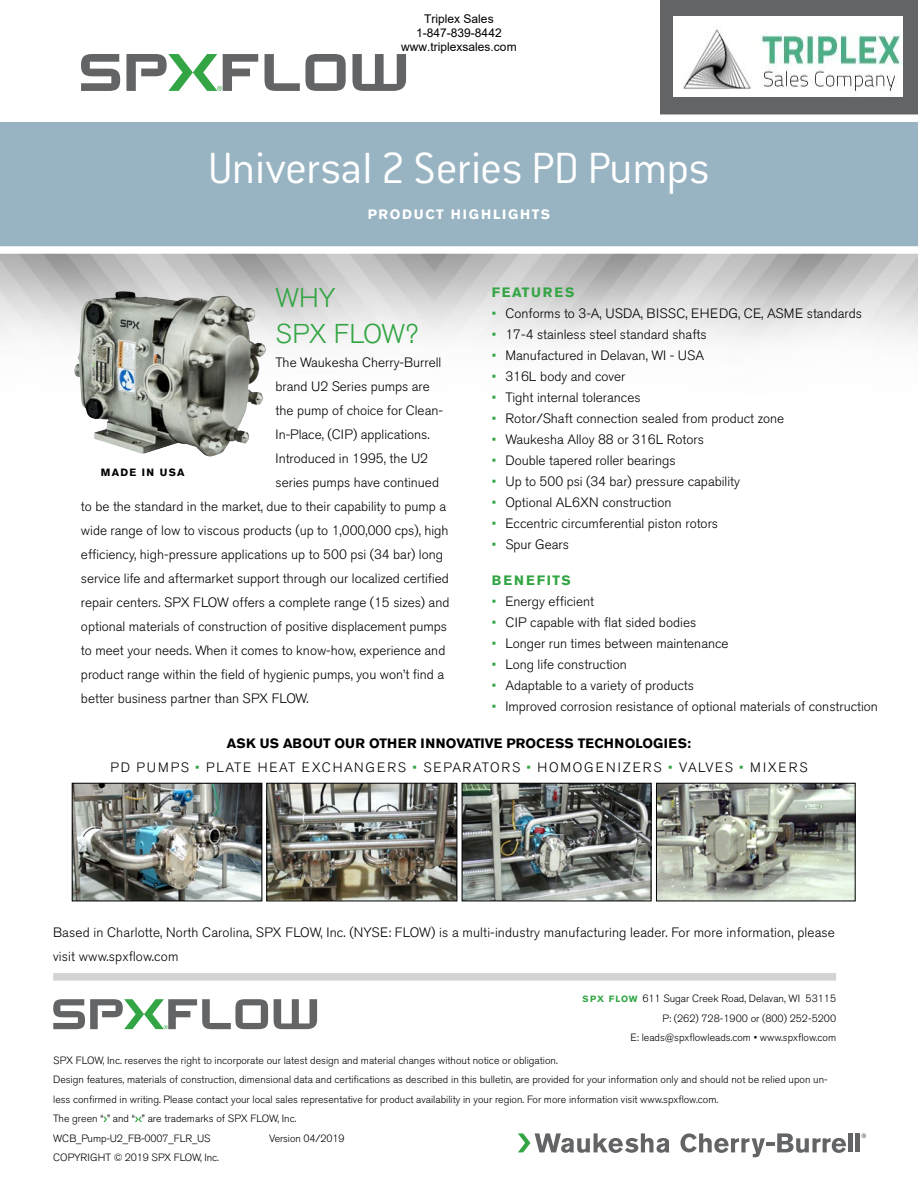
<style>
.page{position:relative;width:918px;height:1188px;background:#fff}
.page>*{position:absolute;margin:0;border:0;box-sizing:border-box;transform-origin:0 0}
.Front_Cover_Page_Hea{font:300 48px "Conduit ITC Std";letter-spacing:-.01em;color:#fff}
.Body_Copy_Headline{font:300 27px/36px "Akzidenz Grotesk BE";color:#33a544}
.Body_Copy__All{font:300 13.5px/24px "Akzidenz Grotesk BE";color:#000}
.Body_Copy__16pt_Lead{font:300 13.5px "Akzidenz Grotesk BE";color:#000}
.Body_Copy__16pt_Lead-2{font:300 13.5px "Akzidenz Grotesk BE";letter-spacing:.13em;color:#000}
.Body_Copy_Sub-Headli{font:700 13.5px "Akzidenz Grotesk BE";color:#000}
.Front_Cover_Page_Sub{font:700 13.5px "Akzidenz Grotesk BE";letter-spacing:.13em;color:#fff}
.Body_Copy_Headline-2{font:700 13.5px "Akzidenz Grotesk BE";letter-spacing:.11em;color:#33a544}
.Body_Copy_Headline-3{font:700 13.5px "Akzidenz Grotesk BE";letter-spacing:.15em;color:#33a544}
.t1{font:12px/14.4px "Arial";color:#000;text-align:center}
.Legal_Disclaimer{font:300 10.5px/19.5px "Akzidenz Grotesk BE";color:#000}
.Back_Cover_Contact_I{font:300 10.5px/19.5px "Akzidenz Grotesk BE";color:#000;text-align:right}
.Back_Cover_Sub-Headl{font:300 10.5px "Akzidenz Grotesk BE";color:#000}
.Captions__Left_Align{font:700 10.5px "Akzidenz Grotesk BE";letter-spacing:.12em;color:#000}
.s1{color:#33a544}
.s2{font-weight:700;font-size:9px;color:#33a544}
</style>
<div class="page">
<img style="left:0;top:254px;width:918px;height:89px">
<div style="left:0;top:117px;width:918px;height:132px;background:#98b4c2"></div>
<div style="left:0;top:246px;width:918px;height:8px;background:#fff"></div>
<div style="left:661px;top:0;width:257px;height:117px;background:#636466"></div>
<div style="left:0;top:114px;width:918px;height:8px;background:#fff"></div>
<img style="left:74px;top:785px;width:186px;height:114px">
<div style="left:72px;top:783px;width:190px;height:118px;border:1px solid #000"></div>
<img style="left:269px;top:785px;width:186px;height:114px">
<div style="left:267px;top:783px;width:190px;height:118px;border:1px solid #000"></div>
<img style="left:464px;top:785px;width:185px;height:114px">
<div style="left:462px;top:783px;width:189px;height:118px;border:1px solid #000"></div>
<img style="left:658px;top:785px;width:195px;height:114px">
<div style="left:656px;top:783px;width:199px;height:118px;border:1px solid #000"></div>
<svg style="left:518px;top:1133px;width:151px;height:20px"></svg>
<svg style="left:681px;top:1133px;width:165px;height:24px"></svg>
<div style="left:848px;top:1133px;width:5px;height:19px;background:#636466"></div>
<hr style="left:856px;top:1133px;width:4px;height:19px;background:#636466">
<svg style="left:861px;top:1133px;width:5px;height:5px"></svg>
<div style="left:53px;top:973px;width:783px;height:8px;background:#d1d3d4"></div>
<svg style="left:103px;top:1117px;width:4px;height:5px"></svg>
<svg style="left:135px;top:1117px;width:7px;height:5px"></svg>
<svg style="left:274px;top:999px;width:43px;height:30px"></svg>
<svg style="left:53px;top:999px;width:215px;height:30px"></svg>
<svg style="left:81px;top:54px;width:39px;height:37px"></svg>
<svg style="left:265px;top:54px;width:81px;height:37px"></svg>
<svg style="left:352px;top:54px;width:54px;height:37px"></svg>
<svg style="left:126px;top:54px;width:132px;height:37px"></svg>
<img style="left:74px;top:292px;width:193px;height:165px">
<img style="left:673px;top:16px;width:230px;height:80px">
<p class="t1" style="left:401px;top:11px;width:117px">Triplex Sales<br>1-847-839-8442 www.triplexsales.com</p>
<p class="Front_Cover_Page_Hea" style="left:208px;top:142px;width:503px">Universal 2 Series PD Pumps</p>
<p class="Front_Cover_Page_Sub" style="left:368px;top:206px;width:184px">PRODUCT HIGHLIGHTS</p>
<p class="Body_Copy_Headline-2" style="left:492px;top:285px;width:84px">FEATURES</p>
<p class="Body_Copy__All" style="left:492px;top:302px;width:372px"><span class="s1">•</span> Conforms to 3-A, USDA, BISSC, EHEDG, CE, ASME standards</p>
<p class="Body_Copy__All" style="left:492px;top:323px;width:216px"><span class="s1">•</span> 17-4 stainless steel standard shafts</p>
<p class="Body_Copy__All" style="left:492px;top:344px;width:214px"><span class="s1">•</span> Manufactured in Delavan, WI - USA</p>
<p class="Body_Copy__All" style="left:492px;top:365px;width:135px"><span class="s1">•</span> 316L body and cover</p>
<p class="Body_Copy__All" style="left:492px;top:386px;width:150px"><span class="s1">•</span> Tight internal tolerances</p>
<p class="Body_Copy__All" style="left:492px;top:407px;width:294px"><span class="s1">•</span> Rotor/Shaft connection sealed from product zone</p>
<p class="Body_Copy__All" style="left:492px;top:428px;width:214px"><span class="s1">•</span> Waukesha Alloy 88 or 316L Rotors</p>
<p class="Body_Copy__All" style="left:492px;top:449px;width:185px"><span class="s1">•</span> Double tapered roller bearings</p>
<p class="Body_Copy__All" style="left:492px;top:470px;width:250px"><span class="s1">•</span> Up to 500 psi (34 bar) pressure capability</p>
<p class="Body_Copy__All" style="left:492px;top:491px;width:181px"><span class="s1">•</span> Optional AL6XN construction</p>
<p class="Body_Copy__All" style="left:492px;top:512px;width:228px"><span class="s1">•</span> Eccentric circumferential piston rotors</p>
<p class="Body_Copy__All" style="left:492px;top:533px;width:79px"><span class="s1">•</span> Spur Gears</p>
<p class="Body_Copy_Headline-3" style="left:492px;top:572px;width:81px">BENEFITS</p>
<p class="Body_Copy__All" style="left:492px;top:589px;width:104px"><span class="s1">•</span> Energy efficient</p>
<p class="Body_Copy__All" style="left:492px;top:610px;width:206px"><span class="s1">•</span> CIP capable with flat sided bodies</p>
<p class="Body_Copy__All" style="left:492px;top:631px;width:238px"><span class="s1">•</span> Longer run times between maintenance</p>
<p class="Body_Copy__All" style="left:492px;top:652px;width:136px"><span class="s1">•</span> Long life construction</p>
<p class="Body_Copy__All" style="left:492px;top:673px;width:204px"><span class="s1">•</span> Adaptable to a variety of products</p>
<p class="Body_Copy__All" style="left:492px;top:694px;width:388px"><span class="s1">•</span> Improved corrosion resistance of optional materials of construction</p>
<p class="Body_Copy_Sub-Headli" style="left:227px;top:735px;width:466px">ASK US ABOUT OUR OTHER INNOVATIVE PROCESS TECHNOLOGIES:</p>
<p class="Body_Copy__16pt_Lead-2" style="left:111px;top:760px;width:698px">PD PUMPS <span class="s1">•</span> PLATE HEAT EXCHANGERS <span class="s1">•</span> SEPARATORS <span class="s1">•</span> HOMOGENIZERS <span class="s1">•</span> VALVES <span class="s1">•</span> MIXERS</p>
<p class="Body_Copy_Headline" style="left:276px;top:281px;width:144px">WHY<br>SPX FLOW?</p>
<p class="Body_Copy__16pt_Lead" style="left:276px;top:355px;width:167px">The Waukesha Cherry-Burrell</p>
<p class="Body_Copy__16pt_Lead" style="left:276px;top:379px;width:156px">brand U2 Series pumps are</p>
<p class="Body_Copy__16pt_Lead" style="left:276px;top:403px;width:169px">the pump of choice for Clean-</p>
<p class="Body_Copy__16pt_Lead" style="left:276px;top:427px;width:156px">In-Place, (CIP) applications.</p>
<p class="Body_Copy__16pt_Lead" style="left:276px;top:451px;width:154px">Introduced in 1995, the U2</p>
<p class="Body_Copy__16pt_Lead" style="left:276px;top:475px;width:165px">series pumps have continued</p>
<p class="Body_Copy__16pt_Lead" style="left:81px;top:499px;width:367px">to be the standard in the market, due to their capability to pump a</p>
<p class="Body_Copy__16pt_Lead" style="left:81px;top:523px;width:369px">wide range of low to viscous products (up to 1,000,000 cps), high</p>
<p class="Body_Copy__16pt_Lead" style="left:81px;top:547px;width:364px">efficiency, high-pressure applications up to 500 psi (34 bar) long</p>
<p class="Body_Copy__16pt_Lead" style="left:81px;top:571px;width:370px">service life and aftermarket support through our localized certified</p>
<p class="Body_Copy__16pt_Lead" style="left:81px;top:595px;width:370px">repair centers. SPX FLOW offers a complete range (15 sizes) and</p>
<p class="Body_Copy__16pt_Lead" style="left:81px;top:619px;width:368px">optional materials of construction of positive displacement pumps</p>
<p class="Body_Copy__16pt_Lead" style="left:81px;top:643px;width:366px">to meet your needs. When it comes to know-how, experience and</p>
<p class="Body_Copy__16pt_Lead" style="left:81px;top:667px;width:365px">product range within the field of hygienic pumps, you won’t find a</p>
<p class="Body_Copy__16pt_Lead" style="left:81px;top:691px;width:229px">better business partner than SPX FLOW.</p>
<p class="Captions__Left_Align" style="left:101px;top:466px;width:85px">MADE IN USA</p>
<p class="Body_Copy__All" style="left:53px;top:920px;width:783px">Based in Charlotte, North Carolina, SPX FLOW, Inc. (NYSE: FLOW) is a multi-industry manufacturing leader. For more information, please visit www.spxflow.com</p>
<p class="Back_Cover_Sub-Headl" style="left:583px;top:993px;width:255px"><span class="s2">SPX FLOW</span> 611 Sugar Creek Road, Delavan, WI 53115</p>
<p class="Back_Cover_Contact_I" style="left:630px;top:1009px;width:207px">P: (262) 728-1900 or (800) 252-5200<br>E: leads@spxflowleads.com • www.spxflow.com</p>
<p class="Legal_Disclaimer" style="left:53px;top:1050px;width:776px">SPX FLOW, Inc. reserves the right to incorporate our latest design and material changes without notice or obligation.<br>Design features, materials of construction, dimensional data and certifications as described in this bulletin, are provided for your information only and should not be relied upon un&shy;less confirmed in writing. Please contact your local sales representative for product availability in your region. For more information visit www.spxflow.com.<br>The green “ ” and “ ” are trademarks of SPX FLOW, Inc.<br>WCB_Pump-U2_FB-0007_FLR_US</p>
<p class="Legal_Disclaimer" style="left:269px;top:1128px;width:77px">Version 04/2019</p>
<p class="Legal_Disclaimer" style="left:53px;top:1148px;width:167px">COPYRIGHT © 2019 SPX FLOW, Inc.</p>
</div>
